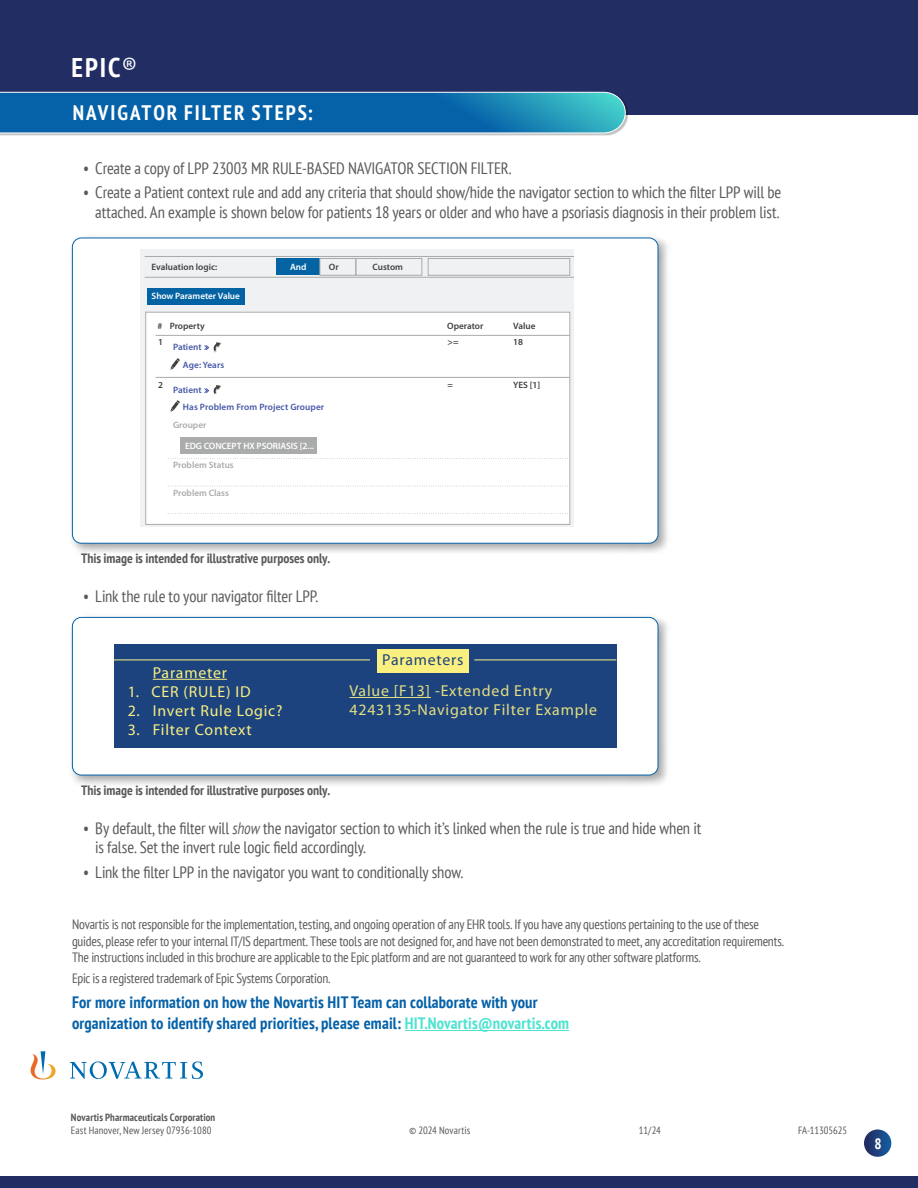
<style>
.page{position:relative;width:918px;height:1188px;background:#fff}
.page>*{position:absolute;margin:0;border:0;box-sizing:border-box;transform-origin:0 0}
.t1{font:700 condensed 27px "PT Sans";color:#fff}
.t2{font:700 condensed 21px "PT Sans";letter-spacing:.095em;color:#fff}
.t3{font:condensed 16.5px/19.5px "PT Sans";letter-spacing:-.01em;color:#58595b;text-align:right}
.t4{font:700 condensed 16.5px/21px "PT Sans";letter-spacing:.01em;color:#0561a8}
.t5{font:15.9px/19px "Myriad Pro";letter-spacing:.05em;color:#f9f080}
.t6{font:15.9px "Myriad Pro";letter-spacing:.05em;color:#1d437e}
.t7{font:700 condensed 15px "PT Sans";color:#fff}
.t8{font:condensed 13.5px/16.2px "PT Sans";letter-spacing:-.015em;color:#58595b}
.t9{font:700 condensed 13.5px "PT Sans";color:#58595b}
.t10{font:condensed 10.5px "PT Sans";letter-spacing:.01em;color:#58595b}
.t11{font:700 condensed 10.5px "PT Sans";letter-spacing:.01em;color:#58595b}
.t12{font:600 9.15px/16px "Myriad Pro";color:#404041}
.t13{font:600 9.15px "Myriad Pro";color:#4557a7}
.t14{font:600 9.15px "Myriad Pro";letter-spacing:-.01em;color:#fff}
.t15{font:600 9.15px "Myriad Pro";color:#aaabab}
.s1{font-weight:400}
.s2{font-style:italic;font-stretch:normal}
.s3{color:#4fe3d1}
</style>
<div class="page">
<div style="left:0;top:0;width:918px;height:115px;background:#222d64"></div>
<div style="left:0;top:1176px;width:918px;height:12px;background:#222d64"></div>
<svg style="left:864px;top:1129px;width:27px;height:28px"></svg>
<div style="left:0;top:93px;width:628px;height:43px;background:#000;opacity:.25"></div>
<svg style="left:0;top:91px;width:626px;height:43px"></svg>
<svg style="left:31px;top:1051px;width:172px;height:29px"></svg>
<hr style="left:405px;top:1030px;width:164px;height:1px;background:#4fe3d1">
<div style="left:68px;top:234px;width:603px;height:323px;background:#000;opacity:.35"></div>
<div style="left:72px;top:238px;width:586px;height:305px;background:#fff;border-radius:9px"></div>
<div style="left:140px;top:249px;width:434px;height:278px;background:#f0f1f3"></div>
<div style="left:146px;top:312px;width:424px;height:212px;background:#fff"></div>
<div style="left:145px;top:312px;width:425px;height:213px;border:1px solid #aaabab"></div>
<div style="left:277px;top:258px;width:43px;height:17px;background:#0464a3"></div>
<div style="left:147px;top:288px;width:98px;height:17px;background:#0464a3"></div>
<div style="left:180px;top:437px;width:137px;height:17px;background:#aaabab"></div>
<div style="left:320px;top:258px;width:36px;height:18px;border:1px solid #aaabab"></div>
<div style="left:356px;top:258px;width:66px;height:18px;border:1px solid #aaabab"></div>
<div style="left:428px;top:258px;width:142px;height:18px;border:1px solid #aaabab"></div>
<hr style="left:145px;top:277px;width:429px;height:1px;background:#aaabab">
<hr style="left:155px;top:335px;width:415px;height:1px;background:#aaabab">
<hr style="left:155px;top:377px;width:415px;height:1px;background:#aaabab">
<svg style="left:166px;top:458px;width:405px;height:1px"></svg>
<svg style="left:168px;top:486px;width:403px;height:1px"></svg>
<svg style="left:166px;top:513px;width:405px;height:1px"></svg>
<hr style="left:145px;top:256px;width:429px;height:1px;background:#aaabab">
<svg style="left:171px;top:358px;width:9px;height:12px"></svg>
<svg style="left:171px;top:400px;width:9px;height:12px"></svg>
<svg style="left:204px;top:342px;width:18px;height:10px"></svg>
<svg style="left:204px;top:385px;width:18px;height:10px"></svg>
<div style="left:68px;top:614px;width:603px;height:174px;background:#000;opacity:.35"></div>
<div style="left:72px;top:617px;width:586px;height:158px;background:#fff;border-radius:9px"></div>
<div style="left:114px;top:644px;width:502px;height:104px;background:#1d437e"></div>
<hr style="left:153px;top:679px;width:74px;height:1px;background:#f9f080">
<hr style="left:350px;top:697px;width:81px;height:1px;background:#f9f080">
<div style="left:377px;top:649px;width:92px;height:23px;background:#f9f080"></div>
<hr style="left:114px;top:660px;width:256px;height:1px;background:#f9f189">
<hr style="left:474px;top:660px;width:142px;height:1px;background:#f9f189">
<div style="left:72px;top:617px;width:586px;height:158px;border:1px solid #0561a8;border-radius:9px"></div>
<h1 class="t1" style="left:72px;top:50px;width:67px">EPIC<span class="s1">®</span></h1>
<p class="t2" style="left:73px;top:99px;width:242px">NAVIGATOR FILTER STEPS:</p>
<p class="t3" style="left:83px;top:158px;width:429px">• Create a copy of LPP 23003 MR RULE-BASED NAVIGATOR SECTION FILTER.</p>
<p class="t3" style="left:83px;top:182px;width:700px">• Create a Patient context rule and add any criteria that should show/hide the navigator section to which the filter LPP will be attached. An example is shown below for patients 18 years or older and who have a psoriasis diagnosis in their problem list.</p>
<p class="t12" style="left:152px;top:258px;width:67px">Evaluation logic:</p>
<p class="t14" style="left:152px;top:290px;width:90px">Show Parameter Value</p>
<p class="t14" style="left:290px;top:261px;width:18px">And</p>
<p class="t12" style="left:329px;top:258px;width:11px">Or</p>
<p class="t12" style="left:372px;top:258px;width:32px">Custom</p>
<p class="t12" style="left:158px;top:318px;width:49px"># Property</p>
<p class="t12" style="left:447px;top:318px;width:38px">Operator</p>
<p class="t12" style="left:513px;top:318px;width:24px">Value<br>18</p>
<p class="t12" style="left:448px;top:377px;width:7px">=</p>
<p class="t12" style="left:513px;top:377px;width:29px">YES [1]</p>
<p class="t12" style="left:158px;top:334px;width:6px">1</p>
<p class="t12" style="left:448px;top:334px;width:12px">&gt;=</p>
<p class="t12" style="left:158px;top:377px;width:6px">2</p>
<p class="t13" style="left:173px;top:341px;width:30px">Patient</p>
<p class="t13" style="left:173px;top:384px;width:30px">Patient</p>
<p class="t15" style="left:173px;top:419px;width:35px">Grouper</p>
<p class="t15" style="left:173px;top:459px;width:62px">Problem Status</p>
<p class="t15" style="left:173px;top:487px;width:57px">Problem Class</p>
<p class="t13" style="left:183px;top:359px;width:43px">Age: Years</p>
<p class="t13" style="left:183px;top:402px;width:143px">Has Problem From Project Grouper</p>
<p class="t14" style="left:185px;top:440px;width:131px">EDG CONCEPT HX PSORIASIS [2...</p>
<p class="t9" style="left:81px;top:550px;width:250px">This image is intended for illustrative purposes only.</p>
<p class="t3" style="left:83px;top:586px;width:236px">• Link the rule to your navigator filter LPP.</p>
<p class="t5" style="left:153px;top:663px;width:76px">Parameter</p>
<p class="t5" style="left:128px;top:682px;width:124px">1. CER (RULE) ID</p>
<p class="t5" style="left:128px;top:701px;width:156px">2. Invert Rule Logic?</p>
<p class="t5" style="left:128px;top:720px;width:126px">3. Filter Context</p>
<p class="t6" style="left:382px;top:650px;width:83px">Parameters</p>
<p class="t5" style="left:350px;top:681px;width:249px">Value [F13] -Extended Entry<br>4243135-Navigator Filter Example</p>
<p class="t9" style="left:81px;top:781px;width:250px">This image is intended for illustrative purposes only.</p>
<p class="t3" style="left:95px;top:818px;width:608px;text-align:left;text-indent:-12px">• By default, the filter will <span class="s2">show</span> the navigator section to which it’s linked when the rule is true and hide when it is false. Set the invert rule logic field accordingly.</p>
<p class="t3" style="left:83px;top:862px;width:381px">• Link the filter LPP in the navigator you want to conditionally show.</p>
<p class="t8" style="left:72px;top:916px;width:714px">Novartis is not responsible for the implementation, testing, and ongoing operation of any EHR tools. If you have any questions pertaining to the use of these guides, please refer to your internal IT/IS department. These tools are not designed for, and have not been demonstrated to meet, any accreditation requirements.<br>The instructions included in this brochure are applicable to the Epic platform and are not guaranteed to work for any other software platforms.</p>
<p class="t8" style="left:72px;top:970px;width:260px">Epic is a registered trademark of Epic Systems Corporation.</p>
<p class="t4" style="left:72px;top:992px;width:499px">For more information on how the Novartis HIT Team can collaborate with your organization to identify shared priorities, please email: <span class="s3">HIT.Novartis@novartis.com</span></p>
<p class="t11" style="left:71px;top:1110px;width:146px">Novartis Pharmaceuticals Corporation</p>
<p class="t10" style="left:71px;top:1124px;width:142px">East Hanover, New Jersey 07936-1080</p>
<p class="t10" style="left:409px;top:1124px;width:63px">© 2024 Novartis</p>
<p class="t10" style="left:639px;top:1124px;width:24px">11/24</p>
<p class="t10" style="left:798px;top:1124px;width:51px">FA-11305625</p>
<p class="t7" style="left:874px;top:1134px;width:9px">8</p>
</div>
